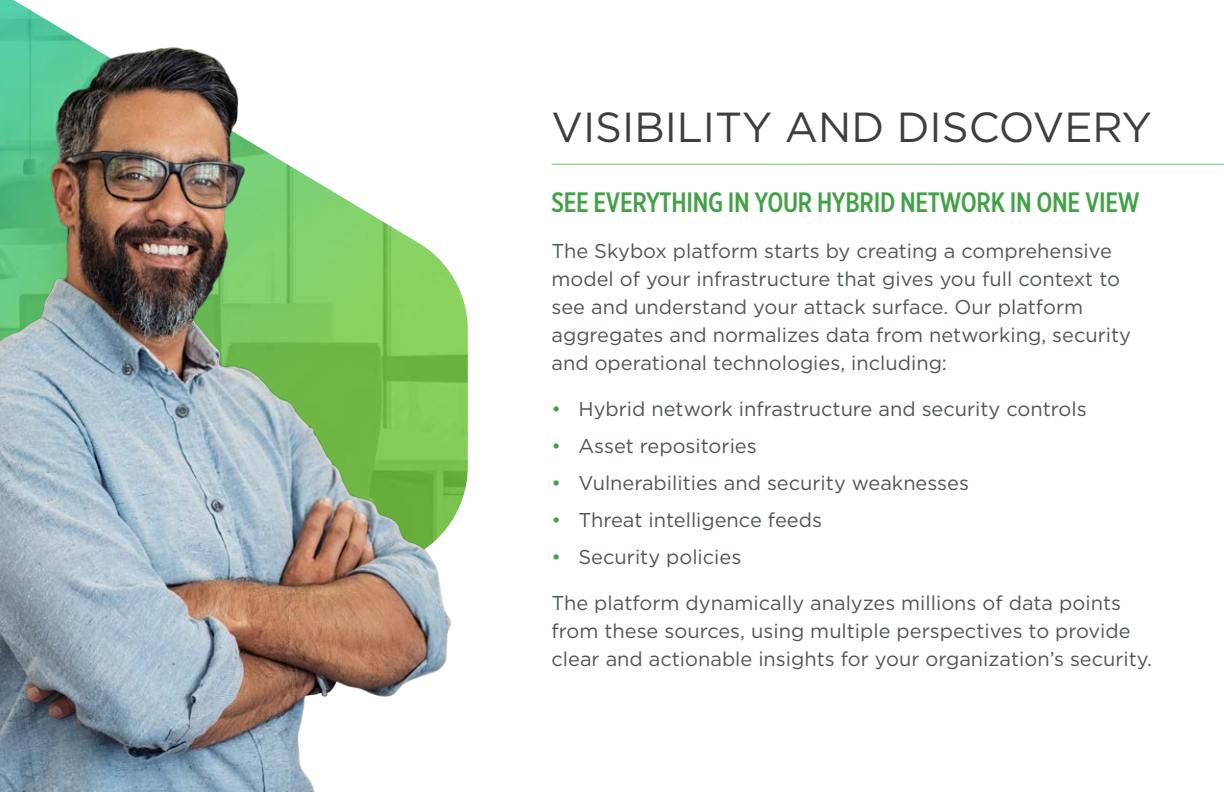
<style>
.page{position:relative;width:1224px;height:792px;background:#fff}
.page>*{position:absolute;margin:0;border:0;box-sizing:border-box;transform-origin:0 0}
.t1{font:42px "Gotham";color:#3e3e3f}
.t2{font:500 28px "Gotham X Narrow";letter-spacing:-.01em;color:#42a146}
.Body{font:20px/28px "Gotham";color:#4e5757}
.s1{color:#42a146}
</style>
<div class="page">
<img style="left:0;top:0;width:468px;height:792px">
<h1 class="t1" style="left:552px;top:100px;width:602px">VISIBILITY AND DISCOVERY</h1>
<h2 class="t2" style="left:552px;top:185px;width:590px">SEE EVERYTHING IN YOUR HYBRID NETWORK IN ONE VIEW</h2>
<p class="Body" style="left:552px;top:236px;width:581px">The Skybox platform starts by creating a comprehensive model of your infrastructure that gives you full context to see and understand your attack surface. Our platform aggregates and normalizes data from networking, security and operational technologies, including:</p>
<p class="Body" style="left:552px;top:394px;width:537px"><span class="s1">•</span> Hybrid network infrastructure and security controls</p>
<p class="Body" style="left:552px;top:431px;width:207px"><span class="s1">•</span> Asset repositories</p>
<p class="Body" style="left:552px;top:468px;width:419px"><span class="s1">•</span> Vulnerabilities and security weaknesses</p>
<p class="Body" style="left:552px;top:505px;width:272px"><span class="s1">•</span> Threat intelligence feeds</p>
<p class="Body" style="left:552px;top:542px;width:191px"><span class="s1">•</span> Security policies</p>
<p class="Body" style="left:552px;top:588px;width:602px">The platform dynamically analyzes millions of data points from these sources, using multiple perspectives to provide clear and actionable insights for your organization’s security.</p>
</div>
